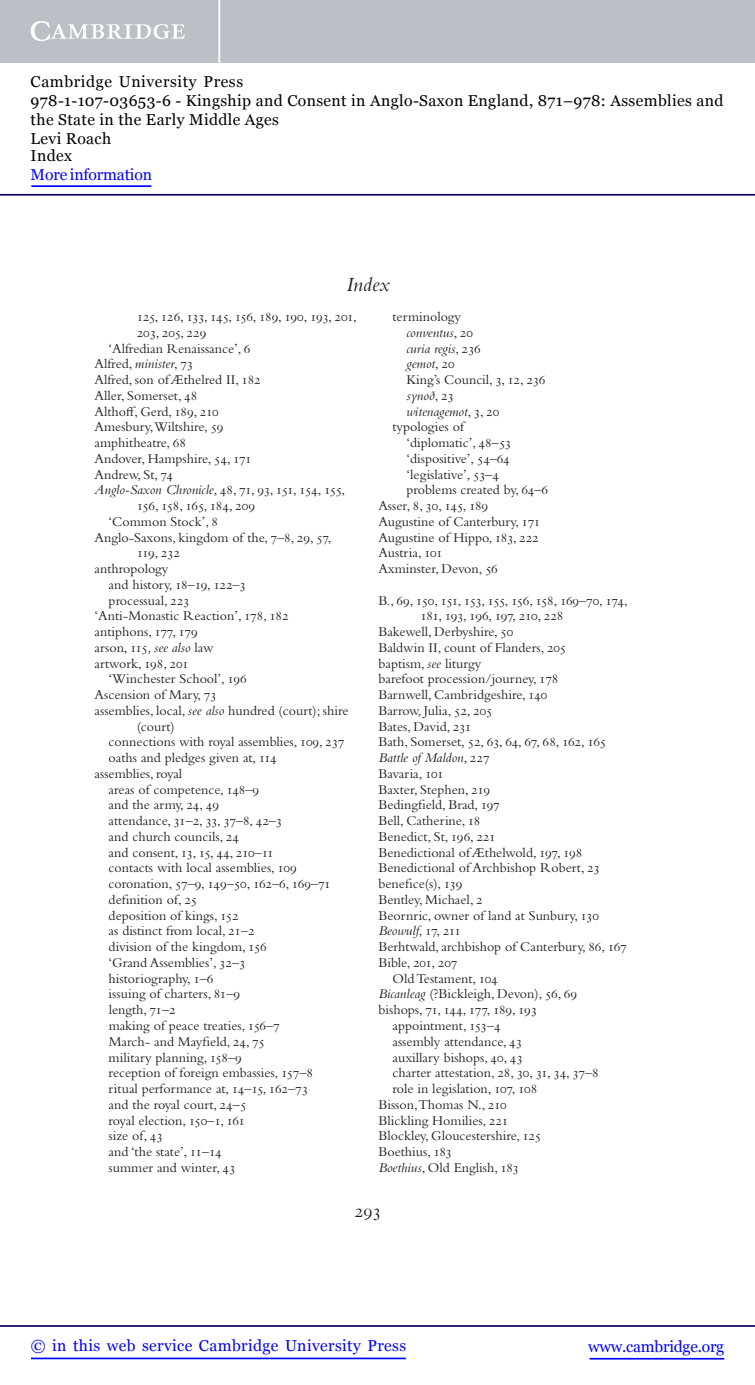
<style>
.page{position:relative;width:755px;height:1385px;background:#fff}
.page>*{position:absolute;margin:0;border:0;box-sizing:border-box;transform-origin:0 0}
.t1{font:italic 21px "Bembo Std";color:#231f20}
.t2{font:19.25px "Bembo Std";color:#231f20}
.t3{font:15.75px/18.6px "Georgia";letter-spacing:.025em;color:#000}
.t4{font:15.75px "Georgia";letter-spacing:.025em;color:#00f}
.t5{font:15.75px "Georgia";letter-spacing:-.015em;color:#00f}
.t6{font:15.75px "Georgia";letter-spacing:-.01em;color:#00f}
.t7{font:14px "Bembo Std";color:#231f20}
.t8{font:italic 14px "Bembo Std";color:#231f20}
.t9{font:14px "Bembo Std";letter-spacing:-.04em;color:#231f20}
.t10{font:14px "Bembo Std";letter-spacing:-.05em;color:#231f20}
.t11{font:14px "Bembo Std";letter-spacing:-.02em;color:#231f20}
.t12{font:14px "Bembo Std";letter-spacing:-.03em;color:#231f20}
.t13{font:14px "Bembo Std";letter-spacing:-.025em;color:#231f20}
.t14{font:14px "Bembo Std";letter-spacing:.04em;color:#231f20}
.s1{font-style:italic}
.s2{font-style:normal}
</style>
<div class="page">
<hr style="left:589px;top:1358px;width:134px;height:1px;background:#00f">
<hr style="left:0;top:1325px;width:754px;height:2px;background:#150666">
<hr style="left:31px;top:1357px;width:374px;height:2px;background:#00f">
<div style="left:0;top:0;width:754px;height:63px;background:#bac0c6"></div>
<svg style="left:31px;top:21px;width:154px;height:20px"></svg>
<hr style="left:218px;top:0;width:2px;height:63px;background:#fff">
<hr style="left:0;top:194px;width:754px;height:2px;background:#150666">
<hr style="left:31px;top:185px;width:120px;height:2px;background:#00f">
<p class="t3" style="left:31px;top:72px;width:694px">Cambridge University Press<br>978-1-107-03653-6 - Kingship and Consent in Anglo-Saxon England, 871–978: Assemblies and the State in the Early Middle Ages<br>Levi Roach<br>Index</p>
<p class="t6" style="left:31px;top:166px;width:123px">More information</p>
<h1 class="t1" style="left:346px;top:276px;width:45px">Index</h1>
<p class="t9" style="left:137px;top:311px;width:221px">125 , 126 , 133 , 145 , 156 , 189 , 190 , 193 , 201 ,</p>
<p class="t7" style="left:137px;top:327px;width:71px">203 , 205 , 229</p>
<p class="t7" style="left:109px;top:343px;width:143px">‘Alfredian Renaissance’, 6</p>
<p class="t7" style="left:95px;top:359px;width:100px">Alfred, <span class="s1">minister</span>, 73</p>
<p class="t7" style="left:95px;top:374px;width:167px">Alfred, son of Æthelred II, 182</p>
<p class="t7" style="left:95px;top:390px;width:104px">Aller, Somerset, 48</p>
<p class="t7" style="left:95px;top:406px;width:125px">Althoff, Gerd, 189 , 210</p>
<p class="t7" style="left:95px;top:422px;width:130px">Amesbury,Wiltshire, 59</p>
<p class="t7" style="left:95px;top:437px;width:93px">amphitheatre, 68</p>
<p class="t7" style="left:95px;top:453px;width:158px">Andover, Hampshire, 54 , 171</p>
<p class="t7" style="left:95px;top:469px;width:80px">Andrew, St, 74</p>
<p class="t10" style="left:95px;top:485px;width:252px"><span class="s1">Anglo-Saxon Chronicle</span>, 48 , 71 , 93 , 151 , 154 , 155 ,</p>
<p class="t13" style="left:137px;top:500px;width:120px">156 , 158 , 165 , 184 , 209</p>
<p class="t7" style="left:109px;top:516px;width:111px">‘Common Stock’, 8</p>
<p class="t7" style="left:95px;top:532px;width:238px">Anglo-Saxons, kingdom of the, 7–8 , 29 , 57 ,</p>
<p class="t7" style="left:137px;top:548px;width:45px">119 , 232</p>
<p class="t7" style="left:95px;top:563px;width:75px">anthropology</p>
<p class="t7" style="left:109px;top:579px;width:139px">and history, 18–19 , 122–3</p>
<p class="t7" style="left:109px;top:595px;width:82px">processual, 223</p>
<p class="t7" style="left:95px;top:611px;width:195px">‘Anti-Monastic Reaction’, 178 , 182</p>
<p class="t7" style="left:95px;top:626px;width:104px">antiphons, 177 , 179</p>
<p class="t7" style="left:95px;top:642px;width:120px">arson, 115 <span class="s1">, see also</span> law</p>
<p class="t7" style="left:95px;top:658px;width:95px">artwork, 198 , 201</p>
<p class="t7" style="left:109px;top:674px;width:139px">‘Winchester School’, 196</p>
<p class="t7" style="left:95px;top:689px;width:124px">Ascension of Mary, 73</p>
<p class="t7" style="left:95px;top:705px;width:255px">assemblies, local, <span class="s1">see also</span> hundred (court); shire</p>
<p class="t7" style="left:137px;top:721px;width:40px">(court)</p>
<p class="t7" style="left:109px;top:737px;width:237px">connections with royal assemblies, 109 , 237</p>
<p class="t7" style="left:109px;top:752px;width:169px">oaths and pledges given at, 114</p>
<p class="t7" style="left:95px;top:768px;width:89px">assemblies, royal</p>
<p class="t7" style="left:109px;top:784px;width:152px">areas of competence, 148–9</p>
<p class="t7" style="left:109px;top:800px;width:112px">and the army, 24 , 49</p>
<p class="t7" style="left:109px;top:815px;width:175px">attendance, 31–2 , 33 , 37–8 , 42–3</p>
<p class="t7" style="left:109px;top:831px;width:132px">and church councils, 24</p>
<p class="t10" style="left:109px;top:847px;width:166px">and consent, 13 , 15 , 44 , 210–11</p>
<p class="t7" style="left:109px;top:863px;width:189px">contacts with local assemblies, 109</p>
<p class="t7" style="left:109px;top:878px;width:223px">coronation, 57–9 , 149–50 , 162–6 , 169–71</p>
<p class="t7" style="left:109px;top:894px;width:90px">definition of, 25</p>
<p class="t7" style="left:109px;top:910px;width:131px">deposition of kings, 152</p>
<p class="t7" style="left:109px;top:926px;width:147px">as distinct from local, 21–2</p>
<p class="t7" style="left:109px;top:941px;width:159px">division of the kingdom, 156</p>
<p class="t7" style="left:109px;top:957px;width:138px">‘Grand Assemblies’, 32–3</p>
<p class="t7" style="left:109px;top:973px;width:106px">historiography, 1–6</p>
<p class="t7" style="left:109px;top:989px;width:133px">issuing of charters, 81–9</p>
<p class="t7" style="left:109px;top:1004px;width:69px">length, 71–2</p>
<p class="t7" style="left:109px;top:1020px;width:172px">making of peace treaties, 156–7</p>
<p class="t7" style="left:109px;top:1036px;width:157px">March- and Mayfield, 24 , 75</p>
<p class="t7" style="left:109px;top:1052px;width:134px">military planning, 158–9</p>
<p class="t7" style="left:109px;top:1067px;width:206px">reception of foreign embassies, 157–8</p>
<p class="t7" style="left:109px;top:1083px;width:201px">ritual performance at, 14–15 , 162–73</p>
<p class="t7" style="left:109px;top:1099px;width:139px">and the royal court, 24–5</p>
<p class="t7" style="left:109px;top:1115px;width:138px">royal election, 150–1 , 161</p>
<p class="t7" style="left:109px;top:1130px;width:56px">size of, 43</p>
<p class="t7" style="left:109px;top:1146px;width:114px">and ‘the state’, 11–14</p>
<p class="t7" style="left:109px;top:1162px;width:128px">summer and winter, 43</p>
<p class="t7" style="left:392px;top:311px;width:70px">terminology</p>
<p class="t8" style="left:406px;top:327px;width:68px">conventus<span class="s2">, 20</span></p>
<p class="t8" style="left:406px;top:343px;width:76px">curia regis<span class="s2">, 236</span></p>
<p class="t8" style="left:406px;top:359px;width:49px">gemot<span class="s2">, 20</span></p>
<p class="t7" style="left:406px;top:374px;width:140px">King’s Council, 3 , 12 , 236</p>
<p class="t8" style="left:406px;top:390px;width:49px">synoð<span class="s2">, 23</span></p>
<p class="t8" style="left:406px;top:406px;width:94px">witenagemot<span class="s2">, 3 , 20</span></p>
<p class="t7" style="left:392px;top:422px;width:74px">typologies of</p>
<p class="t7" style="left:406px;top:437px;width:106px">‘diplomatic’, 48–53</p>
<p class="t7" style="left:406px;top:453px;width:105px">‘dispositive’, 54–64</p>
<p class="t7" style="left:406px;top:469px;width:94px">‘legislative’, 53–4</p>
<p class="t7" style="left:406px;top:485px;width:143px">problems created by, 64–6</p>
<p class="t7" style="left:378px;top:500px;width:111px">Asser, 8 , 30 , 145 , 189</p>
<p class="t7" style="left:378px;top:516px;width:163px">Augustine of Canterbury, 171</p>
<p class="t7" style="left:378px;top:532px;width:162px">Augustine of Hippo, 183 , 222</p>
<p class="t7" style="left:378px;top:548px;width:66px">Austria, 101</p>
<p class="t7" style="left:378px;top:563px;width:121px">Axminster, Devon, 56</p>
<p class="t9" style="left:378px;top:595px;width:250px">B., 69 , 150 , 151 , 153 , 155 , 156 , 158 , 169–70 , 174 ,</p>
<p class="t12" style="left:420px;top:611px;width:144px">181 , 193 , 196 , 197 , 210 , 228</p>
<p class="t7" style="left:378px;top:626px;width:136px">Bakewell, Derbyshire, 50</p>
<p class="t7" style="left:378px;top:642px;width:189px">Baldwin II, count of Flanders, 205</p>
<p class="t7" style="left:378px;top:658px;width:104px">baptism, <span class="s1">see</span> liturgy</p>
<p class="t11" style="left:378px;top:674px;width:181px">barefoot procession/journey, 178</p>
<p class="t7" style="left:378px;top:689px;width:170px">Barnwell, Cambridgeshire, 140</p>
<p class="t7" style="left:378px;top:705px;width:115px">Barrow, Julia, 52 , 205</p>
<p class="t7" style="left:378px;top:721px;width:94px">Bates, David, 231</p>
<p class="t7" style="left:378px;top:737px;width:229px">Bath, Somerset, 52 , 63 , 64 , 67 , 68 , 162 , 165</p>
<p class="t8" style="left:378px;top:752px;width:113px">Battle of Maldon<span class="s2">, 227</span></p>
<p class="t7" style="left:378px;top:768px;width:67px">Bavaria, 101</p>
<p class="t7" style="left:378px;top:784px;width:113px">Baxter, Stephen, 219</p>
<p class="t7" style="left:378px;top:800px;width:123px">Bedingfield, Brad, 197</p>
<p class="t7" style="left:378px;top:815px;width:103px">Bell, Catherine, 18</p>
<p class="t7" style="left:378px;top:831px;width:119px">Benedict, St, 196 , 221</p>
<p class="t7" style="left:378px;top:847px;width:205px">Benedictional of Æthelwold, 197 , 198</p>
<p class="t7" style="left:378px;top:863px;width:223px">Benedictional of Archbishop Robert, 23</p>
<p class="t7" style="left:378px;top:878px;width:85px">benefice(s), 139</p>
<p class="t7" style="left:378px;top:894px;width:106px">Bentley, Michael, 2</p>
<p class="t7" style="left:378px;top:910px;width:222px">Beornric, owner of land at Sunbury, 130</p>
<p class="t8" style="left:378px;top:926px;width:84px">Beowulf<span class="s2">, 17 , 211</span></p>
<p class="t7" style="left:378px;top:941px;width:249px">Berhtwald, archbishop of Canterbury, 86 , 167</p>
<p class="t7" style="left:378px;top:957px;width:80px">Bible, 201 , 207</p>
<p class="t7" style="left:392px;top:973px;width:107px">Old Testament, 104</p>
<p class="t7" style="left:378px;top:989px;width:200px"><span class="s1">Bicanleag</span> (?Bickleigh, Devon), 56 , 69</p>
<p class="t7" style="left:378px;top:1004px;width:160px">bishops, 71 , 144 , 177 , 189 , 193</p>
<p class="t14" style="left:392px;top:1020px;width:110px">appointment, 153–4</p>
<p class="t7" style="left:392px;top:1036px;width:131px">assembly attendance, 43</p>
<p class="t7" style="left:392px;top:1052px;width:132px">auxillary bishops, 40 , 43</p>
<p class="t11" style="left:392px;top:1067px;width:207px">charter attestation, 28 , 30 , 31 , 34 , 37–8</p>
<p class="t7" style="left:392px;top:1083px;width:146px">role in legislation, 107 , 108</p>
<p class="t7" style="left:378px;top:1099px;width:130px">Bisson,Thomas N., 210</p>
<p class="t7" style="left:378px;top:1115px;width:131px">Blickling Homilies, 221</p>
<p class="t7" style="left:378px;top:1130px;width:164px">Blockley, Gloucestershire, 125</p>
<p class="t7" style="left:378px;top:1146px;width:75px">Boethius, 183</p>
<p class="t7" style="left:378px;top:1162px;width:142px"><span class="s1">Boethius</span> , Old English, 183</p>
<h2 class="t2" style="left:354px;top:1204px;width:28px">293</h2>
<p class="t4" style="left:31px;top:1337px;width:376px">© in this web service Cambridge University Press</p>
<p class="t5" style="left:587px;top:1337px;width:137px">www.cambridge.org</p>
</div>
